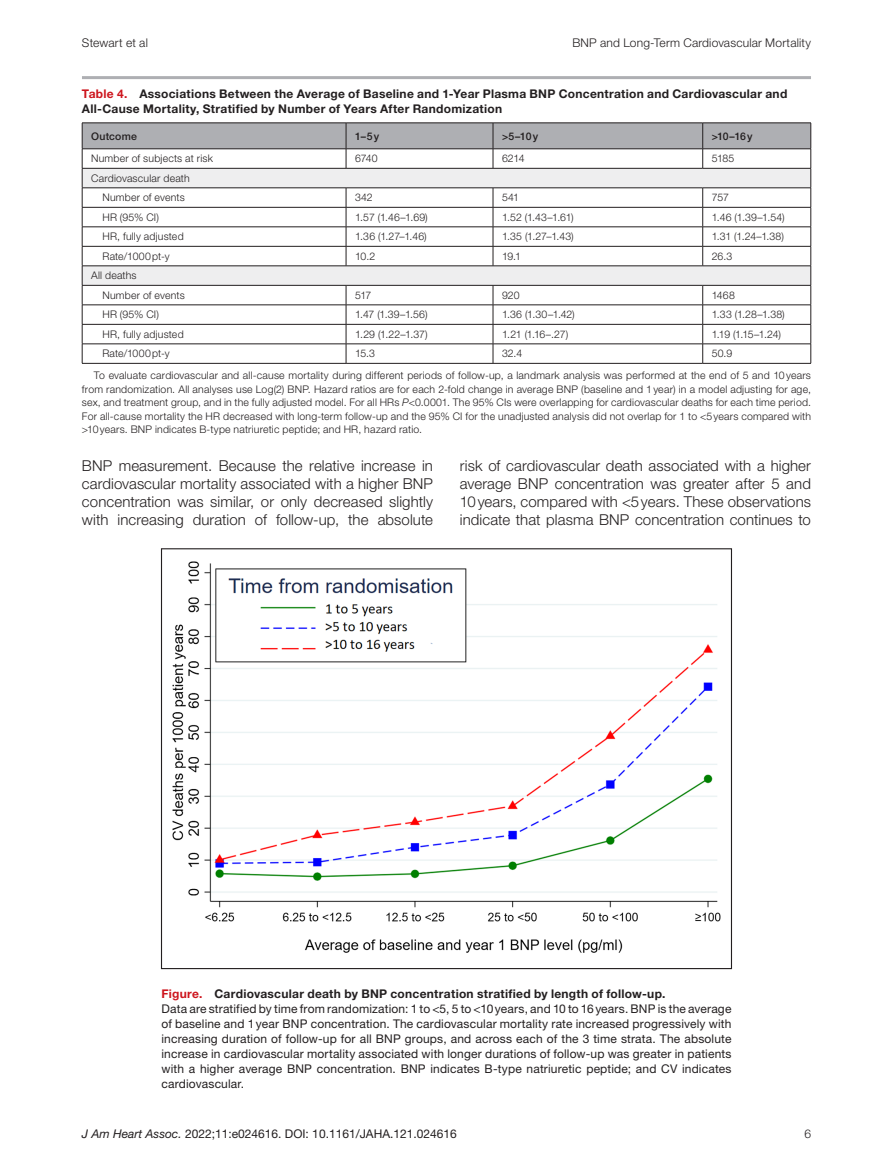
<style>
.page{position:relative;width:893px;height:1174px;background:#fff}
.page>*{position:absolute;margin:0;border:0;box-sizing:border-box;transform-origin:0 0}
.t1{font:300 15px/18px "Helvetica Neue LT Std";letter-spacing:.005em;color:#231f20;text-align:justify}
.t2{font:12px/15px "Helvetica Neue LT Std";letter-spacing:.015em;color:#231f20}
.t3{font:700 12px/15px "Helvetica Neue LT Std";letter-spacing:.02em;color:#231f20}
.t4{font:300 12px "Helvetica Neue LT Std";letter-spacing:.015em;color:#231f20}
.t5{font:300 10.5px/13.5px "Helvetica Neue LT Std";letter-spacing:.02em;color:#231f20}
.t6{font:500 10.5px "Helvetica Neue LT Std";letter-spacing:.02em;color:#231f20}
.s1{color:#cd151d}
.s2{font-style:italic}
.s3{font-weight:700;color:#cd151d}
.s4{font-weight:700}
</style>
<div class="page">
<img style="left:172px;top:561px;width:549px;height:392px">
<hr style="left:82px;top:76px;width:729px;height:3px;background:#aeafb3">
<hr style="left:82px;top:363px;width:264px;height:1px;background:#231f20">
<hr style="left:346px;top:363px;width:147px;height:1px;background:#231f20">
<hr style="left:493px;top:363px;width:210px;height:1px;background:#231f20">
<svg style="left:82px;top:123px;width:729px;height:240px"></svg>
<hr style="left:703px;top:363px;width:108px;height:1px;background:#231f20">
<p class="t4" style="left:82px;top:35px;width:67px">Stewart et al</p>
<p class="t4" style="left:572px;top:35px;width:240px">BNP and Long-Term Cardiovascular Mortality</p>
<p class="t3" style="left:82px;top:86px;width:707px"><span class="s1">Table 4.</span> Associations Between the Average of Baseline and 1-Year Plasma BNP Concentration and Cardiovascular and<br>All-Cause Mortality, Stratified by Number of Years After Randomization</p>
<p class="t6" style="left:91px;top:130px;width:47px">Outcome</p>
<p class="t6" style="left:355px;top:130px;width:26px">1–5y</p>
<p class="t6" style="left:502px;top:130px;width:38px">&gt;5–10y</p>
<p class="t6" style="left:712px;top:130px;width:43px">&gt;10–16y</p>
<p class="t5" style="left:91px;top:152px;width:123px">Number of subjects at risk</p>
<p class="t5" style="left:355px;top:152px;width:24px">6740</p>
<p class="t5" style="left:502px;top:152px;width:24px">6214</p>
<p class="t5" style="left:712px;top:152px;width:24px">5185</p>
<p class="t5" style="left:91px;top:168px;width:100px;line-height:19.5px;text-align:center">Cardiovascular death<br>Number of events</p>
<p class="t5" style="left:355px;top:191px;width:19px">342</p>
<p class="t5" style="left:502px;top:191px;width:19px">541</p>
<p class="t5" style="left:712px;top:191px;width:19px">757</p>
<p class="t5" style="left:102px;top:210px;width:58px">HR (95% CI)</p>
<p class="t5" style="left:355px;top:210px;width:74px">1.57 (1.46–1.69)</p>
<p class="t5" style="left:502px;top:210px;width:73px">1.52 (1.43–1.61)</p>
<p class="t5" style="left:712px;top:210px;width:74px">1.46 (1.39–1.54)</p>
<p class="t5" style="left:102px;top:230px;width:83px">HR, fully adjusted</p>
<p class="t5" style="left:355px;top:230px;width:73px">1.36 (1.27–1.46)</p>
<p class="t5" style="left:502px;top:230px;width:73px">1.35 (1.27–1.43)</p>
<p class="t5" style="left:712px;top:230px;width:74px">1.31 (1.24–1.38)</p>
<p class="t5" style="left:102px;top:249px;width:69px">Rate/1000pt-y</p>
<p class="t5" style="left:355px;top:249px;width:22px">10.2</p>
<p class="t5" style="left:502px;top:249px;width:20px">19.1</p>
<p class="t5" style="left:712px;top:249px;width:22px">26.3</p>
<p class="t5" style="left:102px;top:266px;width:84px;line-height:19.5px;text-indent:-11px">All deaths<br>Number of events</p>
<p class="t5" style="left:355px;top:288px;width:18px">517</p>
<p class="t5" style="left:502px;top:288px;width:19px">920</p>
<p class="t5" style="left:712px;top:288px;width:25px">1468</p>
<p class="t5" style="left:102px;top:308px;width:58px">HR (95% CI)</p>
<p class="t5" style="left:355px;top:308px;width:74px">1.47 (1.39–1.56)</p>
<p class="t5" style="left:502px;top:308px;width:74px">1.36 (1.30–1.42)</p>
<p class="t5" style="left:712px;top:308px;width:75px">1.33 (1.28–1.38)</p>
<p class="t5" style="left:102px;top:327px;width:83px">HR, fully adjusted</p>
<p class="t5" style="left:355px;top:327px;width:74px">1.29 (1.22–1.37)</p>
<p class="t5" style="left:502px;top:327px;width:68px">1.21 (1.16–.27)</p>
<p class="t5" style="left:712px;top:327px;width:71px">1.19 (1.15–1.24)</p>
<p class="t5" style="left:102px;top:347px;width:69px">Rate/1000pt-y</p>
<p class="t5" style="left:355px;top:347px;width:21px">15.3</p>
<p class="t5" style="left:502px;top:347px;width:22px">32.4</p>
<p class="t5" style="left:94px;top:342px;width:718px;line-height:21.9px;text-indent:618px">50.9<br>To evaluate cardiovascular and all-cause mortality during different periods of follow-up, a landmark analysis was performed at the end of 5 and 10years</p>
<p class="t5" style="left:82px;top:382px;width:730px;text-align:justify">from randomization. All analyses use Log(2) BNP. Hazard ratios are for each 2-fold change in average BNP (baseline and 1year) in a model adjusting for age, sex, and treatment group, and in the fully adjusted model. For all HRs <span class="s2">P</span>&lt;0.0001. The 95% CIs were overlapping for cardiovascular deaths for each time period.<br>For all-cause mortality the HR decreased with long-term follow-up and the 95% CI for the unadjusted analysis did not overlap for 1 to &lt;5years compared with &gt;10years. BNP indicates B-type natriuretic peptide; and HR, hazard ratio.</p>
<h1 class="t1" style="left:82px;top:456px;width:352px">BNP measurement. Because the relative increase in cardiovascular mortality associated with a higher BNP concentration was similar, or only decreased slightly with increasing duration of follow-up, the absolute</h1>
<h1 class="t1" style="left:460px;top:456px;width:352px">risk of cardiovascular death associated with a higher average BNP concentration was greater after 5 and 10years, compared with &lt;5years. These observations indicate that plasma BNP concentration continues to</h1>
<p class="t2" style="left:161px;top:985px;width:571px"><span class="s3">Figure.</span> <span class="s4">Cardiovascular death by BNP concentration stratified by length of follow-up.<br></span>Data are stratified by time from randomization: 1 to &lt;5, 5 to &lt;10years, and 10 to 16years. BNP is the average of baseline and 1year BNP concentration. The cardiovascular mortality rate increased progressively with increasing duration of follow-up for all BNP groups, and across each of the 3 time strata. The absolute increase in cardiovascular mortality associated with longer durations of follow-up was greater in patients with a higher average BNP concentration. BNP indicates B-type natriuretic peptide; and CV indicates cardiovascular.</p>
<p class="t2" style="left:82px;top:1126px;width:376px"><span class="s2">J Am Heart Assoc.</span> 2022;11:e024616. DOI: 10.1161/JAHA.121.024616</p>
<p class="t4" style="left:804px;top:1126px;width:8px">6</p>
</div>
